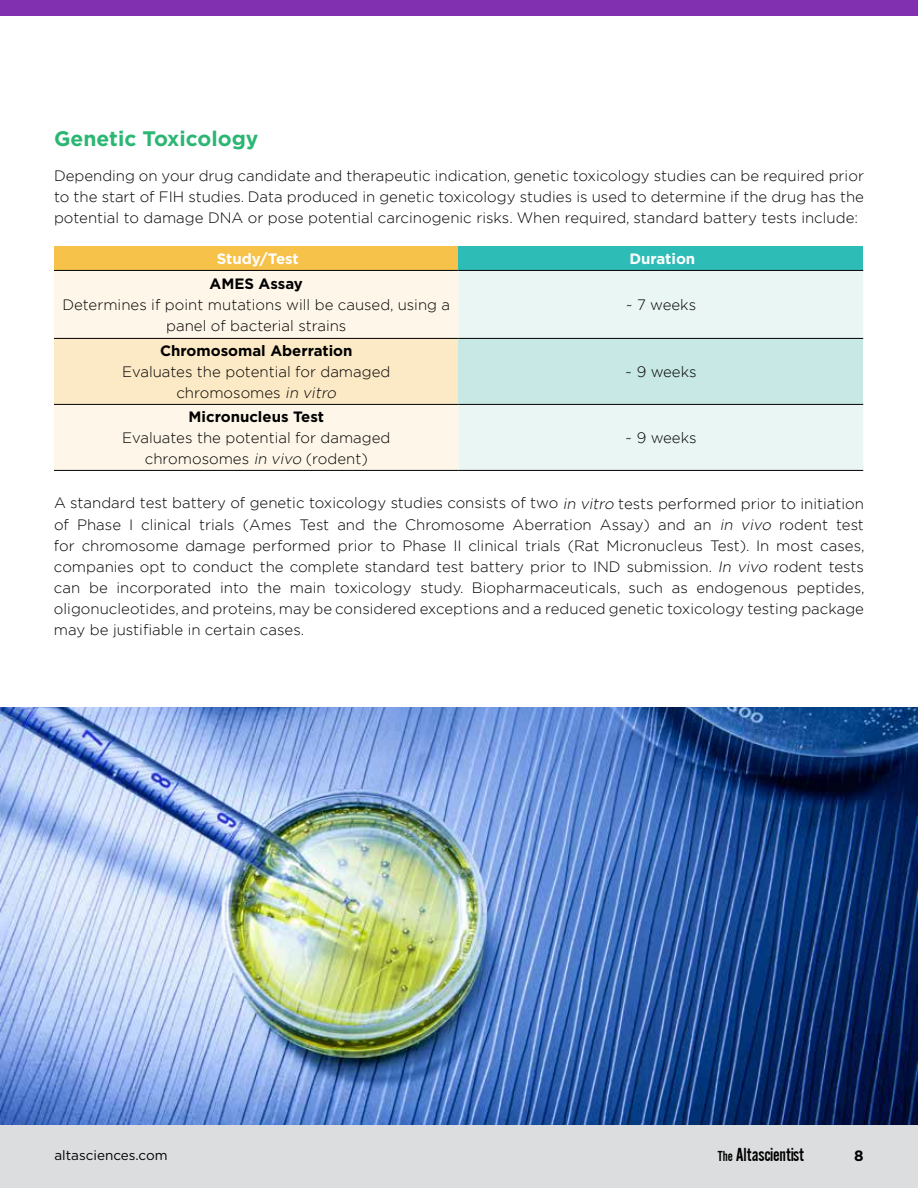
<style>
.page{position:relative;width:918px;height:1188px;background:#fff}
.page>*{position:absolute;margin:0;border:0;box-sizing:border-box;transform-origin:0 0}
.t1{font:700 21px "Gotham";color:#2bb673}
.t2{font:19.5px "Alternate Got No 2 D";letter-spacing:-.005em;color:#000}
.t3{font:300 15px/21px "Gotham";color:#000;text-align:center}
.t4{font:700 15px "Gotham";color:#000}
.t5{font:700 15px "Gotham";color:#fff}
.t6{font:13.5px "Gotham";color:#000}
.s1{font-style:italic}
.s2{font-size:15px}
</style>
<div class="page">
<div style="left:0;top:0;width:918px;height:15px;background:#8131b0"></div>
<div style="left:0;top:1125px;width:918px;height:63px;background:#dcddde"></div>
<div style="left:54px;top:246px;width:405px;height:24px;background:#f6c24a"></div>
<div style="left:459px;top:246px;width:404px;height:24px;background:#2dbcb6"></div>
<div style="left:54px;top:271px;width:405px;height:199px;background:#fef6e8"></div>
<div style="left:459px;top:271px;width:404px;height:199px;background:#eaf6f4"></div>
<div style="left:54px;top:338px;width:405px;height:66px;background:#fce9c5"></div>
<div style="left:459px;top:338px;width:404px;height:66px;background:#c7e8e5"></div>
<hr style="left:54px;top:270px;width:405px;height:1px;background:#000">
<hr style="left:459px;top:270px;width:404px;height:1px;background:#000">
<hr style="left:54px;top:338px;width:405px;height:1px;background:#000">
<hr style="left:459px;top:338px;width:404px;height:1px;background:#000">
<hr style="left:54px;top:404px;width:405px;height:1px;background:#000">
<hr style="left:459px;top:404px;width:404px;height:1px;background:#000">
<hr style="left:54px;top:470px;width:405px;height:1px;background:#000">
<hr style="left:459px;top:470px;width:404px;height:1px;background:#000">
<img style="left:0;top:707px;width:918px;height:418px">
<h1 class="t1" style="left:54px;top:125px;width:206px">Genetic Toxicology</h1>
<p class="t3" style="left:54px;top:165px;width:812px;text-align:justify">Depending on your drug candidate and therapeutic indication, genetic toxicology studies can be required prior to the start of FIH studies. Data produced in genetic toxicology studies is used to determine if the drug has the potential to damage DNA or pose potential carcinogenic risks. When required, standard battery tests include:</p>
<p class="t5" style="left:217px;top:249px;width:84px">Study/Test</p>
<p class="t5" style="left:630px;top:249px;width:67px">Duration</p>
<p class="t4" style="left:210px;top:274px;width:95px">AMES Assay</p>
<p class="t3" style="left:62px;top:294px;width:389px">Determines if point mutations will be caused, using a panel of bacterial strains</p>
<p class="t3" style="left:626px;top:294px;width:72px">~ 7 weeks</p>
<p class="t4" style="left:160px;top:341px;width:194px">Chromosomal Aberration</p>
<p class="t3" style="left:122px;top:361px;width:270px">Evaluates the potential for damaged chromosomes <span class="s1">in vitro</span></p>
<p class="t3" style="left:625px;top:361px;width:73px">~ 9 weeks</p>
<p class="t4" style="left:189px;top:407px;width:137px">Micronucleus Test</p>
<p class="t3" style="left:122px;top:427px;width:270px">Evaluates the potential for damaged chromosomes <span class="s1">in vivo</span> (rodent)</p>
<p class="t3" style="left:625px;top:427px;width:73px">~ 9 weeks</p>
<p class="t3" style="left:54px;top:492px;width:812px;text-align:justify">A standard test battery of genetic toxicology studies consists of two <span class="s1">in vitro</span> tests performed prior to initiation of Phase I clinical trials (Ames Test and the Chromosome Aberration Assay) and an <span class="s1">in vivo</span> rodent test for chromosome damage performed prior to Phase II clinical trials (Rat Micronucleus Test). In most cases, companies opt to conduct the complete standard test battery prior to IND submission. <span class="s1">In vivo</span> rodent tests can be incorporated into the main toxicology study. Biopharmaceuticals, such as endogenous peptides, oligonucleotides, and proteins, may be considered exceptions and a reduced genetic toxicology testing package may be justifiable in certain cases.</p>
<p class="t6" style="left:54px;top:1146px;width:115px">altasciences.com</p>
<h2 class="t2" style="left:718px;top:1144px;width:88px"><span class="s2">The</span> Altascientist</h2>
<p class="t4" style="left:854px;top:1146px;width:11px">8</p>
</div>
